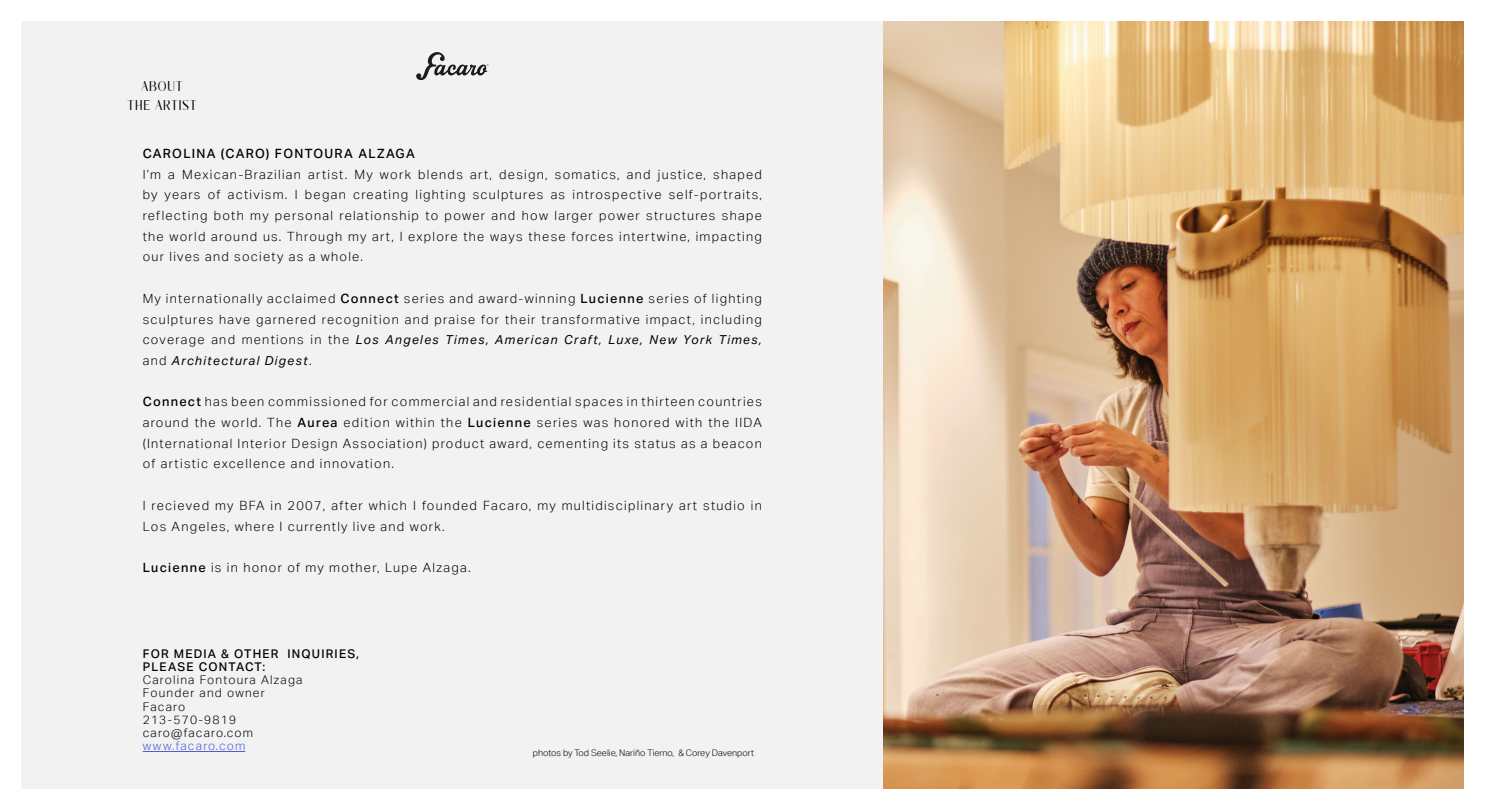
<style>
.page{position:relative;width:1485px;height:810px;background:#fff}
.page>*{position:absolute;margin:0;border:0;box-sizing:border-box;transform-origin:0 0}
.t1{font:14.25px "CONDESA28";letter-spacing:.06em;color:#000}
.t2{font:300 12.75px/20.7px "Aktiv Grotesk";letter-spacing:.1em;color:#000;text-align:justify}
.t3{font:500 12.75px "Aktiv Grotesk";letter-spacing:.1em;color:#000}
.t4{font:italic 12.38px/20.7px "Aktiv Grotesk";letter-spacing:.1em;color:#000}
.t5{font:300 12px "Aktiv Grotesk";letter-spacing:.1em;color:#000}
.t6{font:500 12px "Aktiv Grotesk";letter-spacing:.1em;color:#000}
.t7{font:300 12px "Aktiv Grotesk";letter-spacing:.1em;color:#4f5cd6}
.t8{font:300 9px "Aktiv Grotesk";color:#000}
.s1{font-weight:500}
.s2{font-weight:300;font-style:normal;font-size:12.75px}
</style>
<div class="page">
<div style="left:21px;top:21px;width:1443px;height:768px;background:#f1f2f1"></div>
<img style="left:883px;top:21px;width:581px;height:768px">
<svg style="left:416px;top:52px;width:72px;height:28px"></svg>
<hr style="left:143px;top:751px;width:102px;height:1px;background:#4f5cd6">
<p class="t1" style="left:141px;top:78px;width:43px">ABOUT</p>
<p class="t1" style="left:127px;top:97px;width:71px">THE ARTIST</p>
<p class="t3" style="left:143px;top:146px;width:274px">CAROLINA (CARO) FONTOURA ALZAGA</p>
<p class="t2" style="left:143px;top:164px;width:621px">I’m a Mexican-Brazilian artist. My work blends art, design, somatics, and justice, shaped by years of activism. I began creating lighting sculptures as introspective self-portraits, reflecting both my personal relationship to power and how larger power structures shape the world around us. Through my art, I explore the ways these forces intertwine, impacting our lives and society as a whole.</p>
<p class="t2" style="left:143px;top:288px;width:621px">My internationally acclaimed <span class="s1">Connect</span> series and award-winning <span class="s1">Lucienne</span> series of lighting sculptures have garnered recognition and praise for their transformative impact, including</p>
<p class="t4" style="left:143px;top:330px;width:621px"><span class="s2">coverage and mentions in the</span> Los Angeles Times, American Craft, Luxe, New York Times, <span class="s2">and</span> Architectural Digest<span class="s2">.</span></p>
<p class="t2" style="left:143px;top:391px;width:621px"><span class="s1">Connect</span> has been commissioned for commercial and residential spaces in thirteen countries around the world. The <span class="s1">Aurea</span> edition within the <span class="s1">Lucienne</span> series was honored with the IIDA (International Interior Design Association) product award, cementing its status as a beacon of artistic excellence and innovation.</p>
<p class="t2" style="left:143px;top:495px;width:621px">I recieved my BFA in 2007, after which I founded Facaro, my multidisciplinary art studio in<br>Los Angeles, where I currently live and work.</p>
<p class="t2" style="left:143px;top:557px;width:329px"><span class="s1">Lucienne</span> is in honor of my mother, Lupe Alzaga.</p>
<p class="t6" style="left:143px;top:647px;width:218px">FOR MEDIA &amp; OTHER INQUIRIES,</p>
<p class="t6" style="left:143px;top:660px;width:124px">PLEASE CONTACT:</p>
<p class="t5" style="left:143px;top:673px;width:161px">Carolina Fontoura Alzaga</p>
<p class="t5" style="left:143px;top:686px;width:124px">Founder and owner</p>
<p class="t5" style="left:143px;top:700px;width:44px">Facaro</p>
<p class="t5" style="left:143px;top:713px;width:95px">213-570-9819</p>
<p class="t5" style="left:143px;top:726px;width:112px">caro@facaro.com</p>
<p class="t7" style="left:143px;top:739px;width:104px">www.facaro.com</p>
<p class="t8" style="left:533px;top:747px;width:223px">photos by Tod Seelie, Nariño Tierno, &amp; Corey Davenport</p>
</div>
